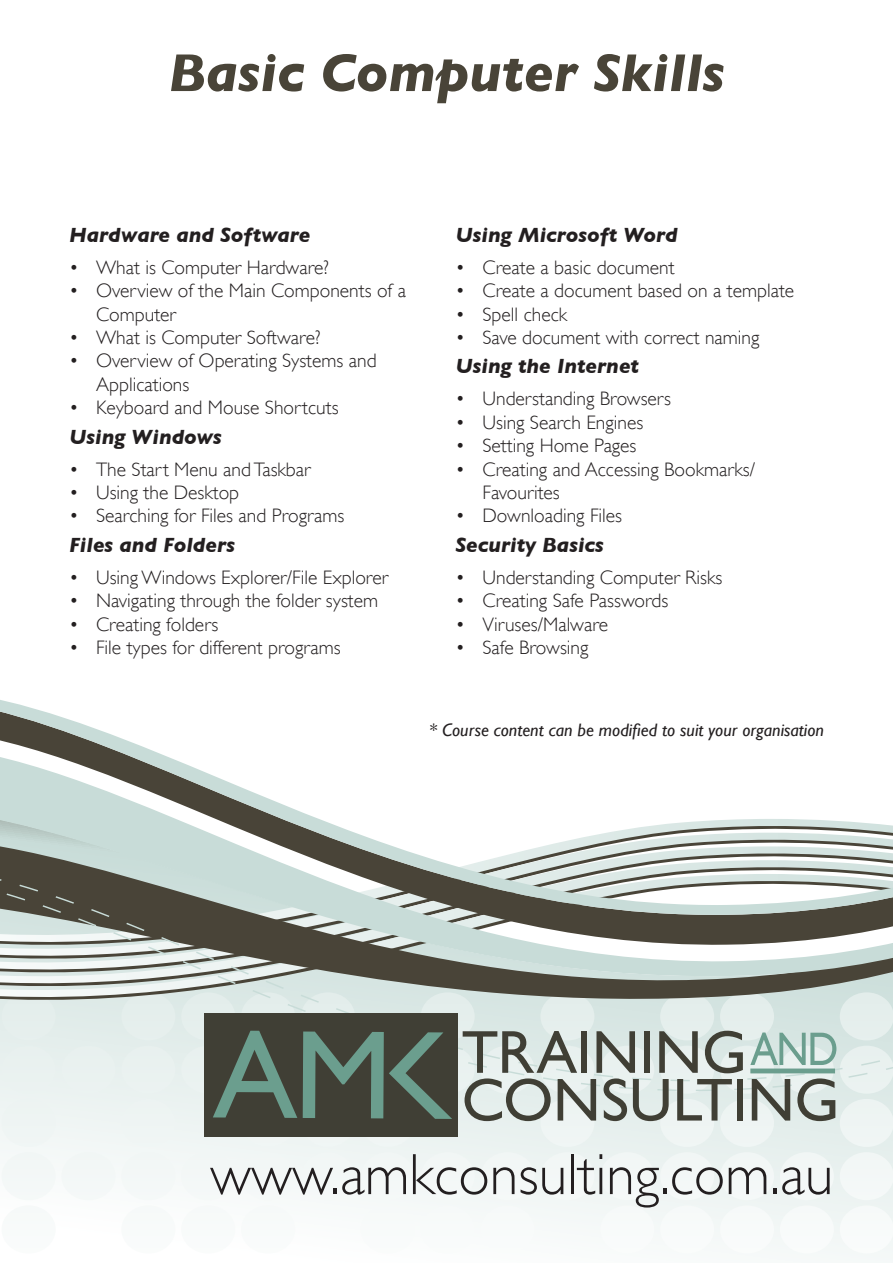
<style>
.page{position:relative;width:893px;height:1263px;background:#fff}
.page>*{position:absolute;margin:0;border:0;box-sizing:border-box;transform-origin:0 0}
.t1{font:300 58.5px "Gill Sans";color:#231f20}
.t2{font:italic 700 54px "Gill Sans";color:#494438}
.Course_Outline_Topic{font:italic 700 21px "Gill Sans";color:#231f20}
.t3{font:300 19.5px/23.4px "Gill Sans";color:#231f20}
.t4{font:italic 18px "Gill Sans";color:#231f20}
</style>
<div class="page">
<svg style="left:0;top:700px;width:117px;height:37px"></svg>
<svg style="left:0;top:737px;width:893px;height:138px"></svg>
<svg style="left:0;top:875px;width:893px;height:378px"></svg>
<div style="left:750px;top:1068px;width:85px;height:5px;background:#6b9e8e"></div>
<p class="t2" style="left:168px;top:41px;width:558px">Basic Computer Skills</p>
<p class="Course_Outline_Topic" style="left:69px;top:223px;width:243px">Hardware and Software</p>
<p class="t3" style="left:69px;top:255px;width:261px">• What is Computer Hardware?</p>
<p class="t3" style="left:96px;top:278px;width:311px;text-indent:-27px">• Overview of the Main Components of a<br>Computer</p>
<p class="t3" style="left:69px;top:325px;width:253px">• What is Computer Software?</p>
<p class="t3" style="left:96px;top:348px;width:282px;text-indent:-27px">• Overview of Operating Systems and<br>Applications</p>
<p class="t3" style="left:69px;top:395px;width:271px">• Keyboard and Mouse Shortcuts</p>
<p class="Course_Outline_Topic" style="left:69px;top:424px;width:154px">Using Windows</p>
<p class="t3" style="left:69px;top:457px;width:243px">• The Start Menu andTaskbar</p>
<p class="t3" style="left:69px;top:480px;width:172px">• Using the Desktop</p>
<p class="t3" style="left:69px;top:503px;width:277px">• Searching for Files and Programs</p>
<p class="Course_Outline_Topic" style="left:69px;top:532px;width:168px">Files and Folders</p>
<p class="t3" style="left:69px;top:565px;width:321px">• Using Windows Explorer/File Explorer</p>
<p class="t3" style="left:69px;top:588px;width:311px">• Navigating through the folder system</p>
<p class="t3" style="left:69px;top:612px;width:151px">• Creating folders</p>
<p class="t3" style="left:69px;top:635px;width:273px">• File types for different programs</p>
<p class="Course_Outline_Topic" style="left:455px;top:223px;width:224px">Using Microsoft Word</p>
<p class="t3" style="left:455px;top:255px;width:221px">• Create a basic document</p>
<p class="t3" style="left:455px;top:278px;width:340px">• Create a document based on a template</p>
<p class="t3" style="left:455px;top:302px;width:113px">• Spell check</p>
<p class="t3" style="left:455px;top:325px;width:305px">• Save document with correct naming</p>
<p class="Course_Outline_Topic" style="left:455px;top:354px;width:185px">Using the Internet</p>
<p class="t3" style="left:455px;top:386px;width:217px">• Understanding Browsers</p>
<p class="t3" style="left:455px;top:410px;width:189px">• Using Search Engines</p>
<p class="t3" style="left:455px;top:433px;width:183px">• Setting Home Pages</p>
<p class="t3" style="left:482px;top:457px;width:274px;text-indent:-27px">• Creating and Accessing Bookmarks/<br>Favourites</p>
<p class="t3" style="left:455px;top:503px;width:168px">• Downloading Files</p>
<p class="Course_Outline_Topic" style="left:455px;top:532px;width:150px">Security Basics</p>
<p class="t3" style="left:455px;top:565px;width:268px">• Understanding Computer Risks</p>
<p class="t3" style="left:455px;top:588px;width:214px">• Creating Safe Passwords</p>
<p class="t3" style="left:455px;top:612px;width:154px">• Viruses/Malware</p>
<p class="t3" style="left:455px;top:635px;width:134px">• Safe Browsing</p>
<p class="t4" style="left:429px;top:720px;width:396px">* Course content can be modified to suit your organisation</p>
<p class="t1" style="left:210px;top:1129px;width:625px">www.amkconsulting.com.au</p>
</div>
